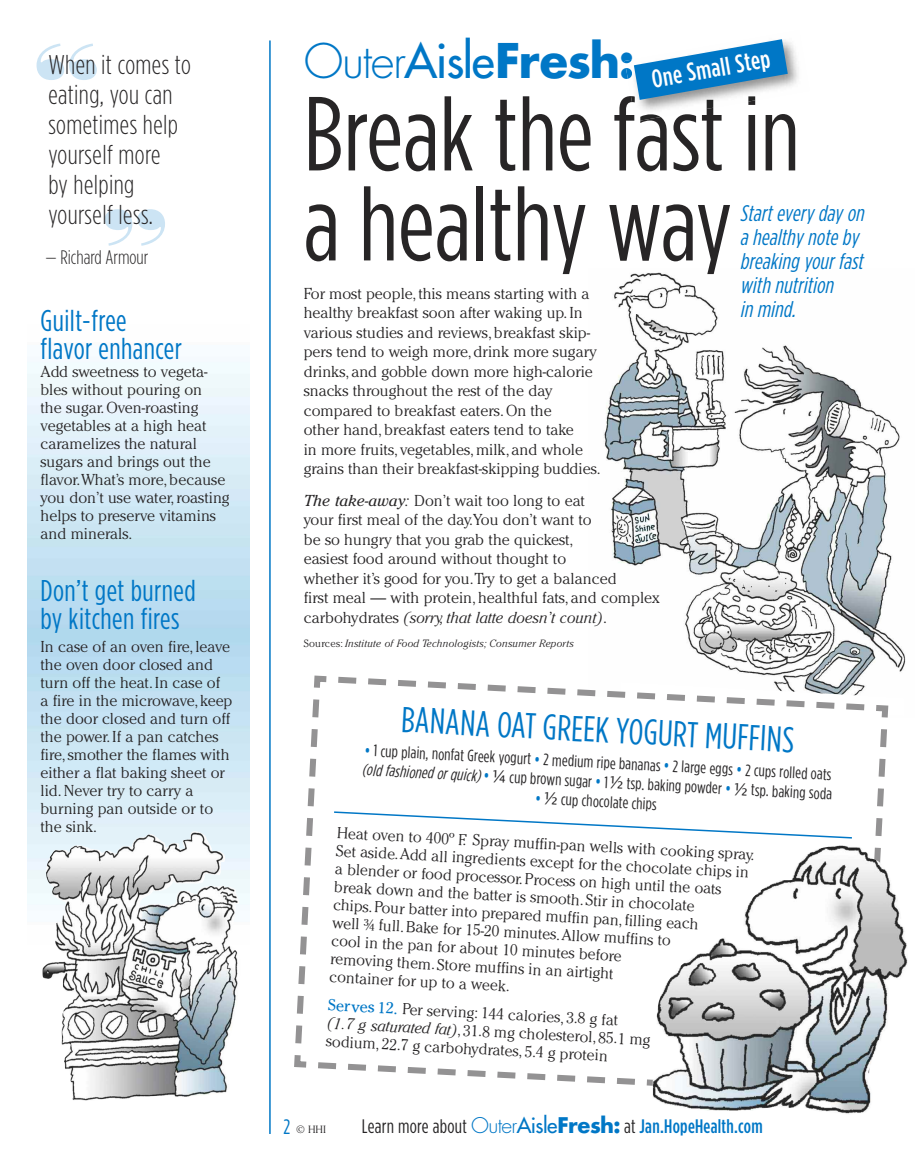
<style>
.page{position:relative;width:918px;height:1161px;background:#fff}
.page>*{position:absolute;margin:0;border:0;box-sizing:border-box;transform-origin:0 0}
.t1{font:105px/90px "Gotham Condensed";color:#272526}
.t2{font:90px "Bodoni Poster";color:#cce4f4}
.t3{font:700 46.5px "Futura";letter-spacing:-.035em;color:#0077c6}
.t4{font:36px "Gotham Condensed";color:#0077c6}
.t5{font:30px/28.5px "Gotham Condensed";letter-spacing:.015em;color:#0077c6}
.t6{font:300 27px/30px "Gotham Condensed";letter-spacing:.015em;color:#272526}
.t7{font:500 25.5px "Gotham Condensed";color:#fff}
.t8{font:italic 22.5px/24px "Gotham Condensed";color:#0077c6}
.t9{font:21px "Gotham Condensed";color:#0077c6}
.t10{font:500 19.5px "Gotham Condensed";letter-spacing:.015em;color:#0077c6}
.t11{font:300 19.5px "Gotham Condensed";color:#272526}
.t12{font:16.5px/19.5px "Gotham Condensed";color:#272526}
.t13{font:300 15.75px/18px "Cheltenham";color:#272526}
.t14{font:italic 300 10.5px "Cheltenham";letter-spacing:.02em;color:#272526}
.t15{font:300 10.5px "Cheltenham";color:#272526}
.s1{font-weight:300}
.s2{font-weight:400}
.s3{font-weight:400;font-style:italic}
.s4{font-style:italic}
.s5{font-style:normal}
.s6{font-weight:500;color:#0077c6}
.s7{font-family:"Lucida Grande"}
.s8{font-weight:400;color:#0077c6}
.s9{font-weight:400;color:#272526}
.s10{font-family:"Futura";font-weight:300;font-size:21px}
.s11{font-family:"Futura";font-weight:400;font-size:21px}
.s12{font-family:"Futura";font-weight:700;font-size:21px}
</style>
<div class="page">
<img style="left:604px;top:272px;width:302px;height:400px">
<hr style="left:269px;top:40px;width:2px;height:1094px;background:#0077c6">
<img style="left:630px;top:42px;width:168px;height:45px">
<img style="left:625px;top:60px;width:7px;height:19px">
<img style="left:631px;top:96px;width:125px;height:25px">
<svg style="left:634px;top:39px;width:154px;height:61px"></svg>
<svg style="left:294px;top:672px;width:595px;height:423px"></svg>
<img style="left:653px;top:846px;width:255px;height:268px">
<img style="left:42px;top:831px;width:199px;height:270px">
<h2 class="t2" style="left:34px;top:24px;width:66px">“</h2>
<h3 class="t6" style="left:48px;top:51px;width:144px">When it comes to eating, you can sometimes help yourself more<br>by helping yourself less.</h3>
<p class="t11" style="left:46px;top:250px;width:104px">— Richard Armour</p>
<h2 class="t2" style="left:102px;top:189px;width:66px">”</h2>
<h3 class="t5" style="left:41px;top:308px;width:143px">Guilt-free flavor enhancer</h3>
<p class="t13" style="left:40px;top:364px;width:191px">Add sweetness to vegeta&shy;bles without pouring on<br>the sugar.Oven-roasting vegetables at a high heat caramelizes the natural sugars and brings out the flavor.What’s more,because you don’t use water,roasting helps to preserve vitamins and minerals.</p>
<h3 class="t5" style="left:40px;top:578px;width:157px">Don’t get burned by kitchen fires</h3>
<p class="t13" style="left:40px;top:639px;width:193px">In case of an oven fire,leave the oven door closed and turn off the heat.In case of<br>a fire in the microwave, keep the door closed and turn off the power.If a pan catches fire,smother the flames with either a flat baking sheet or lid.Never try to carry a burning pan outside or to the sink.</p>
<h3 class="t3" style="left:304px;top:27px;width:332px"><span class="s1">Outer</span><span class="s2">Aisle</span>Fresh:</h3>
<h3 class="t7" style="left:650px;top:70px;width:121px;rotate:-10deg">One Small Step</h3>
<h1 class="t1" style="left:304px;top:96px;width:498px">Break the fast in a healthy way</h1>
<h3 class="t8" style="left:740px;top:202px;width:129px">Start every day on a healthy note by breaking your fast with nutrition<br>in mind.</h3>
<p class="t13" style="left:304px;top:285px;width:299px;line-height:19.5px">For most people,this means starting with a healthy breakfast soon after waking up.In various studies and reviews,breakfast skip&shy;pers tend to weigh more,drink more sugary drinks, and gobble down more high-calorie snacks throughout the rest of the day compared to breakfast eaters.On the<br>other hand,breakfast eaters tend to take<br>in more fruits, vegetables,milk, and whole grains than their breakfast-skipping buddies.</p>
<p class="t13" style="left:304px;top:492px;width:358px;line-height:19.5px"><span class="s3">The take-away:</span> Don’t wait too long to eat<br>your first meal of the day.You don’t want to<br>be so hungry that you grab the quickest,<br>easiest food around without thought to<br>whether it’s good for you.Try to get a balanced<br>first meal — with protein,healthful fats, and complex carbohydrates <span class="s4">(sorry, that latte doesn’t count)</span>.</p>
<p class="t14" style="left:304px;top:639px;width:272px"><span class="s5">Sources:</span> Institute of Food Technologists; Consumer Reports</p>
<h3 class="t4" style="left:402px;top:707px;width:395px;rotate:3deg">BANANA OAT GREEK YOGURT MUFFINS</h3>
<p class="t12" style="left:364px;top:741px;width:472px;rotate:3deg"><span class="s6">•</span> 1 cup plain, nonfat Greek yogurt <span class="s6">•</span> 2 medium ripe bananas <span class="s6">•</span> 2 large eggs <span class="s6">•</span> 2 cups rolled oats <span class="s4">(old fashioned or quick)</span> <span class="s6">•</span> <span class="s7">¼</span> cup brown sugar <span class="s6">•</span> 1<span class="s7">½</span> tsp. baking powder <span class="s6">•</span> <span class="s7">½</span> tsp. baking soda</p>
<p class="t12" style="left:536px;top:789px;width:123px;rotate:3deg"><span class="s6">•</span> <span class="s7">½</span> cup chocolate chips</p>
<p class="t13" style="left:337px;top:825px;width:420px;rotate:3deg">Heat oven to 400º F. Spray muffin-pan wells with cooking spray.</p>
<p class="t13" style="left:336px;top:861px;width:388px;rotate:3deg">a blender or food processor.Process on high until the oats break down and the batter is smooth. Stir in chocolate chips.Pour batter into prepared muffin pan,filling each well ¾ full.Bake for 15-20 minutes.Allow muffins to<br>cool in the pan for about 10 minutes before<br>removing them. Store muffins in an airtight<br>container for up to a week.</p>
<p class="t13" style="left:328px;top:1015px;width:325px;rotate:3deg"><span class="s4">(1.7 g saturated fat)</span>, 31.8 mg cholesterol, 85.1 mg</p>
<p class="t13" style="left:337px;top:843px;width:415px;rotate:3deg">Set aside.Add all ingredients except for the chocolate chips in</p>
<p class="t13" style="left:328px;top:997px;width:292px;rotate:3deg"><span class="s8">Serves 12.</span> Per serving: 144 calories, 3.8 g fat</p>
<p class="t13" style="left:327px;top:1033px;width:283px;rotate:3deg">sodium, 22.7 g carbohydrates, 5.4 g protein</p>
<h3 class="t9" style="left:284px;top:1119px;width:8px">2</h3>
<p class="t15" style="left:296px;top:1126px;width:31px">© HHI</p>
<p class="t10" style="left:362px;top:1120px;width:402px"><span class="s9">Learn more about</span> <span class="s10">Outer</span><span class="s11">Aisle</span><span class="s12">Fresh:</span> <span class="s9">at</span> Jan.HopeHealth.com</p>
</div>
